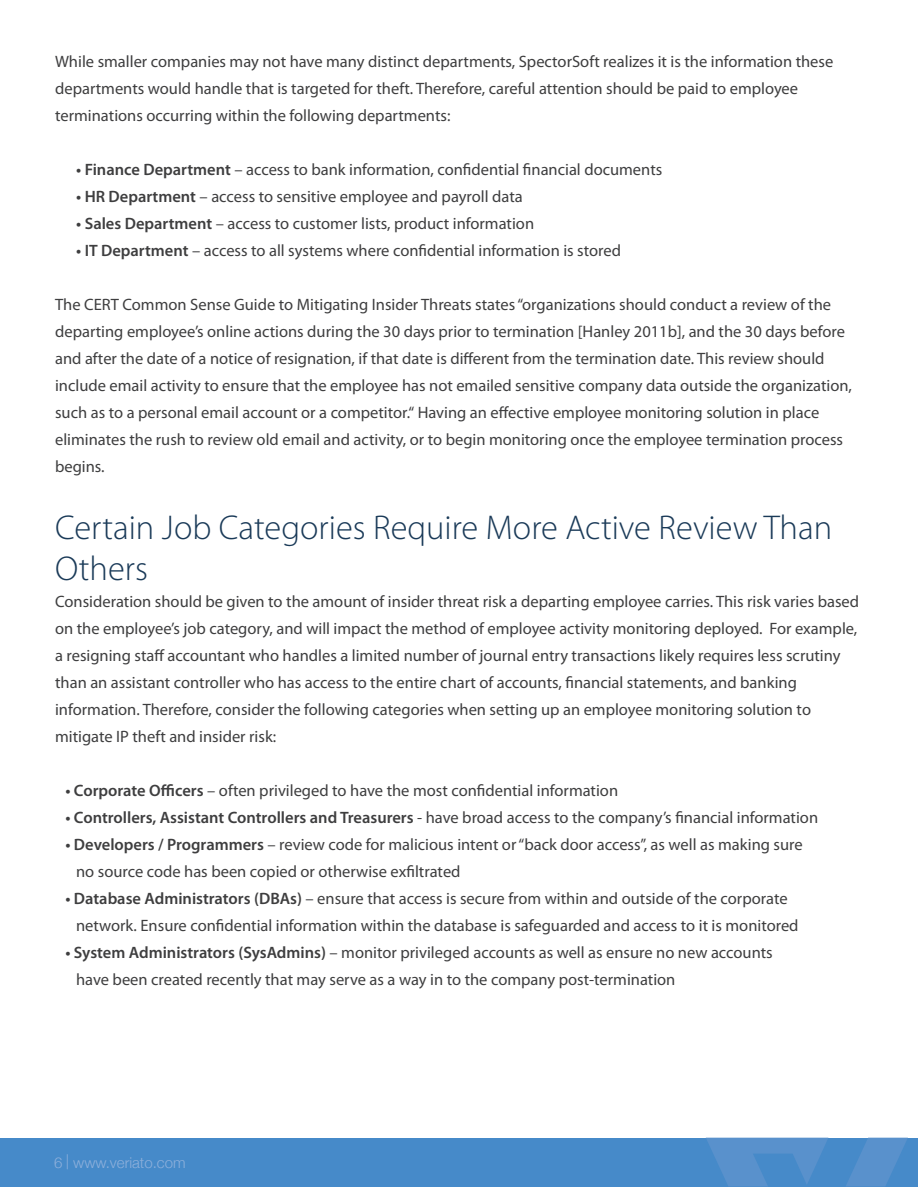
<style>
.page{position:relative;width:918px;height:1188px;background:#fff}
.page>*{position:absolute;margin:0;border:0;box-sizing:border-box;transform-origin:0 0}
.t1{font:300 34.5px/40.5px "Myriad Pro";color:#1a3a58}
.t2{font:16.5px/27px "Myriad Pro";color:#3e3e3f}
.t3{font:300 15px "Helvetica Neue";color:#8eb0db}
.s1{font-weight:600}
</style>
<div class="page">
<div style="left:0;top:1138px;width:917px;height:49px;background:#468ac9"></div>
<svg style="left:846px;top:1138px;width:61px;height:48px"></svg>
<svg style="left:706px;top:1138px;width:122px;height:48px"></svg>
<p class="t2" style="left:55px;top:47px;width:780px">While smaller companies may not have many distinct departments, SpectorSoft realizes it is the information these departments would handle that is targeted for theft. Therefore, careful attention should be paid to employee terminations occurring within the following departments:</p>
<p class="t2" style="left:76px;top:155px;width:588px"><span class="s1">• Finance Department</span> – access to bank information, confidential financial documents</p>
<p class="t2" style="left:76px;top:182px;width:448px"><span class="s1">• HR Department</span> – access to sensitive employee and payroll data</p>
<p class="t2" style="left:76px;top:209px;width:460px"><span class="s1">• Sales Department</span> – access to customer lists, product information</p>
<p class="t2" style="left:76px;top:236px;width:546px"><span class="s1">• IT Department</span> – access to all systems where confidential information is stored</p>
<p class="t2" style="left:55px;top:290px;width:798px">The CERT Common Sense Guide to Mitigating Insider Threats states “organizations should conduct a review of the departing employee’s online actions during the 30 days prior to termination [Hanley 2011b], and the 30 days before and after the date of a notice of resignation, if that date is different from the termination date. This review should include email activity to ensure that the employee has not emailed sensitive company data outside the organization, such as to a personal email account or a competitor.“ Having an effective employee monitoring solution in place eliminates the rush to review old email and activity, or to begin monitoring once the employee termination process begins.</p>
<h1 class="t1" style="left:55px;top:507px;width:779px">Certain Job Categories Require More Active Review Than<br>Others</h1>
<p class="t2" style="left:55px;top:587px;width:806px">Consideration should be given to the amount of insider threat risk a departing employee carries. This risk varies based on the employee’s job category, and will impact the method of employee activity monitoring deployed. For example, a resigning staff accountant who handles a limited number of journal entry transactions likely requires less scrutiny than an assistant controller who has access to the entire chart of accounts, financial statements, and banking information. Therefore, consider the following categories when setting up an employee monitoring solution to mitigate IP theft and insider risk:</p>
<p class="t2" style="left:65px;top:776px;width:554px"><span class="s1">• Corporate Officers</span> – often privileged to have the most confidential information</p>
<p class="t2" style="left:65px;top:803px;width:754px"><span class="s1">• Controllers, Assistant Controllers and Treasurers</span> - have broad access to the company’s financial information</p>
<p class="t2" style="left:76px;top:830px;width:728px;text-indent:-11px"><span class="s1">• Developers / Programmers</span> – review code for malicious intent or “back door access”, as well as making sure no source code has been copied or otherwise exfiltrated</p>
<p class="t2" style="left:76px;top:884px;width:724px;text-indent:-11px"><span class="s1">• Database Administrators (DBAs)</span> – ensure that access is secure from within and outside of the corporate network. Ensure confidential information within the database is safeguarded and access to it is monitored</p>
<p class="t2" style="left:76px;top:938px;width:698px;text-indent:-11px"><span class="s1">• System Administrators (SysAdmins)</span> – monitor privileged accounts as well as ensure no new accounts have been created recently that may serve as a way in to the company post-termination</p>
<p class="t3" style="left:54px;top:1150px;width:133px">6 | www.veriato.com</p>
</div>
